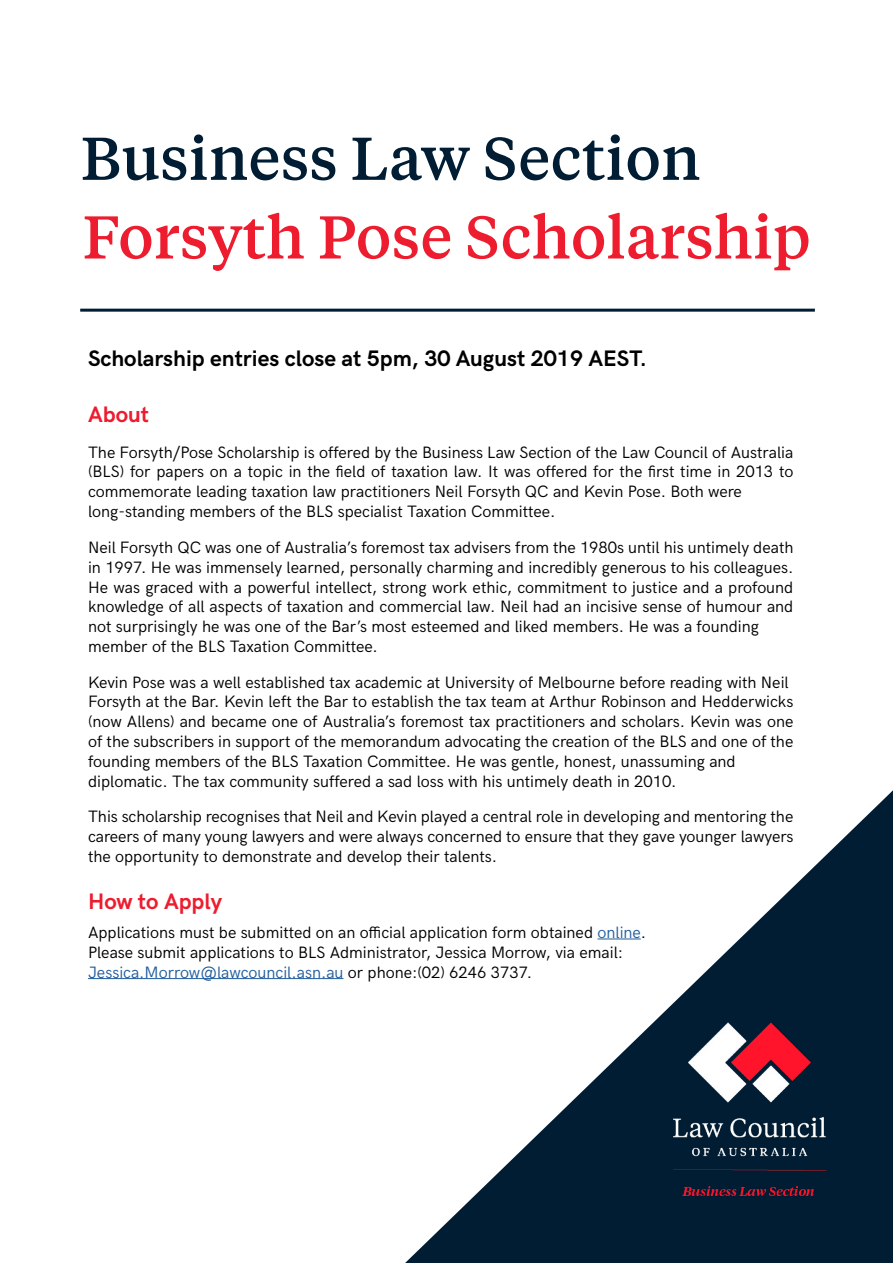
<style>
.page{position:relative;width:893px;height:1263px;background:#fff}
.page>*{position:absolute;margin:0;border:0;box-sizing:border-box;transform-origin:0 0}
.t1{font:500 60px "Tiempos Text";color:#ed1c2e}
.t2{font:500 60px "Tiempos Text";color:#001d34}
.t3{font:700 22.5px "HK Grotesk";color:#000}
.t4{font:700 22.5px "HK Grotesk";color:#ed1c2e}
.t5{font:16.5px/19.8px "HK Grotesk";color:#000}
.s1{color:#215e9e}
</style>
<div class="page">
<svg style="left:405px;top:790px;width:488px;height:473px"></svg>
<img style="left:674px;top:1023px;width:152px;height:175px">
<hr style="left:80px;top:309px;width:735px;height:3px;background:#001d34">
<hr style="left:597px;top:939px;width:44px;height:1px;background:#215e9e">
<hr style="left:88px;top:978px;width:255px;height:1px;background:#215e9e">
<h1 class="t2" style="left:81px;top:118px;width:621px">Business Law Section</h1>
<h1 class="t1" style="left:83px;top:196px;width:729px">Forsyth Pose Scholarship</h1>
<h2 class="t3" style="left:88px;top:342px;width:560px">Scholarship entries close at 5pm, 30 August 2019 AEST.</h2>
<h2 class="t4" style="left:88px;top:397px;width:63px">About</h2>
<p class="t5" style="left:88px;top:441px;width:707px">The Forsyth/Pose Scholarship is offered by the Business Law Section of the Law Council of Australia (BLS) for papers on a topic in the field of taxation law. It was offered for the first time in 2013 to commemorate leading taxation law practitioners Neil Forsyth QC and Kevin Pose. Both were long-standing members of the BLS specialist Taxation Committee.</p>
<p class="t5" style="left:88px;top:536px;width:707px">Neil Forsyth QC was one of Australia’s foremost tax advisers from the 1980s until his untimely death in 1997. He was immensely learned, personally charming and incredibly generous to his colleagues.<br>He was graced with a powerful intellect, strong work ethic, commitment to justice and a profound knowledge of all aspects of taxation and commercial law. Neil had an incisive sense of humour and not surprisingly he was one of the Bar’s most esteemed and liked members. He was a founding member of the BLS Taxation Committee.</p>
<p class="t5" style="left:88px;top:671px;width:707px">Kevin Pose was a well established tax academic at University of Melbourne before reading with Neil Forsyth at the Bar. Kevin left the Bar to establish the tax team at Arthur Robinson and Hedderwicks (now Allens) and became one of Australia’s foremost tax practitioners and scholars. Kevin was one of the subscribers in support of the memorandum advocating the creation of the BLS and one of the founding members of the BLS Taxation Committee. He was gentle, honest, unassuming and diplomatic. The tax community suffered a sad loss with his untimely death in 2010.</p>
<p class="t5" style="left:88px;top:805px;width:707px;text-align:justify">This scholarship recognises that Neil and Kevin played a central role in developing and mentoring the careers of many young lawyers and were always concerned to ensure that they gave younger lawyers the opportunity to demonstrate and develop their talents.</p>
<h2 class="t4" style="left:88px;top:885px;width:136px">How to Apply</h2>
<p class="t5" style="left:88px;top:921px;width:559px">Applications must be submitted on an official application form obtained <span class="s1">online</span>.<br>Please submit applications to BLS Administrator, Jessica Morrow, via email:<br><span class="s1">Jessica.Morrow@lawcouncil.asn.au</span> or phone:(02) 6246 3737.</p>
</div>
